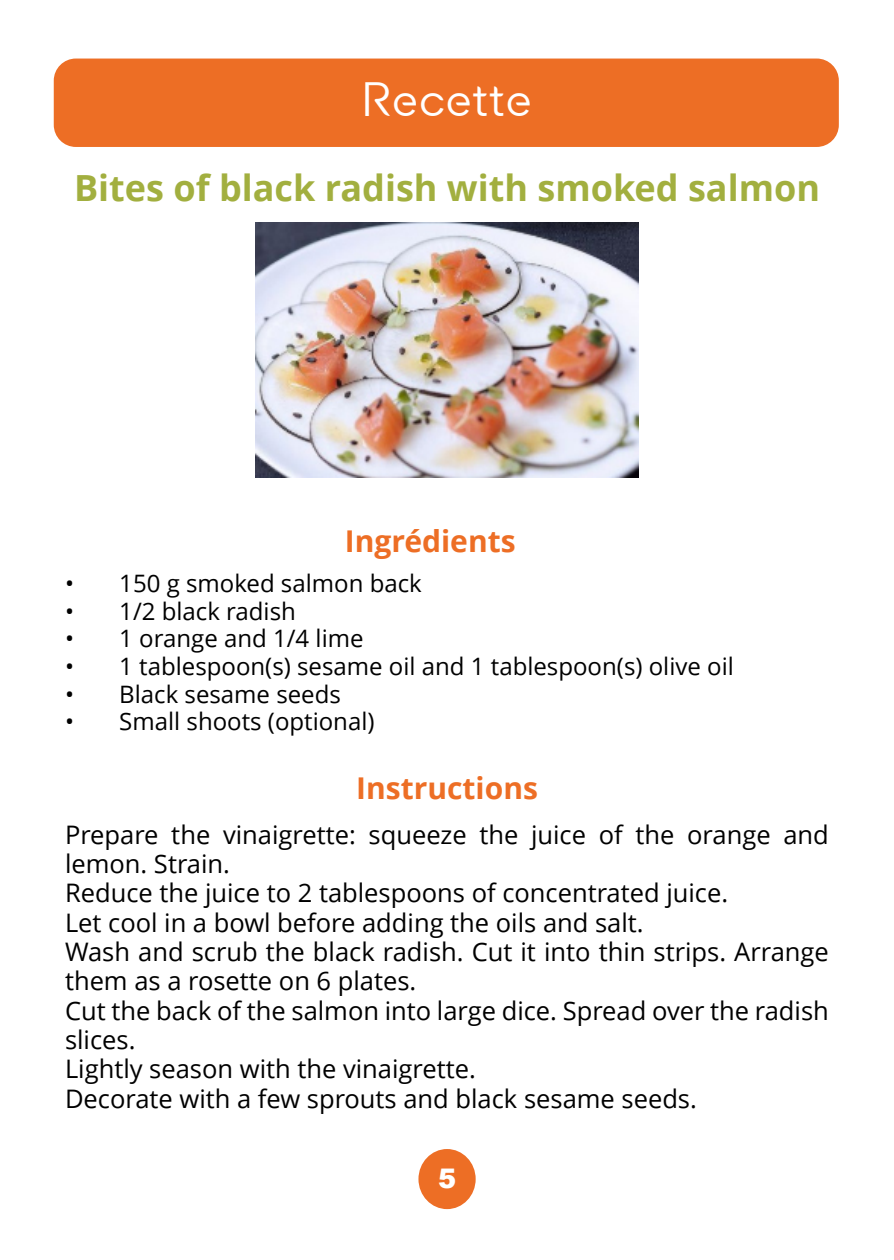
<style>
.page{position:relative;width:894px;height:1260px;background:#fff}
.page>*{position:absolute;margin:0;border:0;box-sizing:border-box;transform-origin:0 0}
.t1{font:48px "Medel";color:#fff}
.t2{font:700 36px "Open Sans";color:#a2af3f}
.t3{font:700 30px "Open Sans";color:#ed6e25}
.t4{font:900 27px "Arial";color:#fff}
.t5{font:25.5px/29.4px "Open Sans";color:#000}
.t6{font:24px "Open Sans";color:#000}
</style>
<div class="page">
<div style="left:54px;top:59px;width:784px;height:88px;background:#ed6e25;border-radius:22px"></div>
<div style="left:418px;top:1148px;width:57px;height:60px;background:#ed6e25;border-radius:50%"></div>
<img style="left:255px;top:222px;width:383px;height:255px">
<h1 class="t1" style="left:362px;top:72px;width:171px">Recette</h1>
<h2 class="t2" style="left:74px;top:174px;width:747px">Bites of black radish with smoked salmon</h2>
<p class="t3" style="left:345px;top:529px;width:172px">Ingrédients</p>
<p class="t6" style="left:65px;top:573px;width:358px">• 150 g smoked salmon back</p>
<p class="t6" style="left:65px;top:601px;width:232px">• 1/2 black radish</p>
<p class="t6" style="left:65px;top:629px;width:300px">• 1 orange and 1/4 lime</p>
<p class="t6" style="left:65px;top:656px;width:670px">• 1 tablespoon(s) sesame oil and 1 tablespoon(s) olive oil</p>
<p class="t6" style="left:65px;top:684px;width:277px">• Black sesame seeds</p>
<p class="t6" style="left:65px;top:711px;width:311px">• Small shoots (optional)</p>
<p class="t3" style="left:356px;top:776px;width:183px">Instructions</p>
<p class="t5" style="left:65px;top:822px;width:765px">Prepare the vinaigrette: squeeze the juice of the orange and lemon. Strain.<br>Reduce the juice to 2 tablespoons of concentrated juice.<br>Let cool in a bowl before adding the oils and salt.<br>Wash and scrub the black radish. Cut it into thin strips. Arrange them as a rosette on 6 plates.<br>Cut the back of the salmon into large dice. Spread over the radish slices.<br>Lightly season with the vinaigrette.<br>Decorate with a few sprouts and black sesame seeds.</p>
<p class="t4" style="left:438px;top:1168px;width:20px">5</p>
</div>
